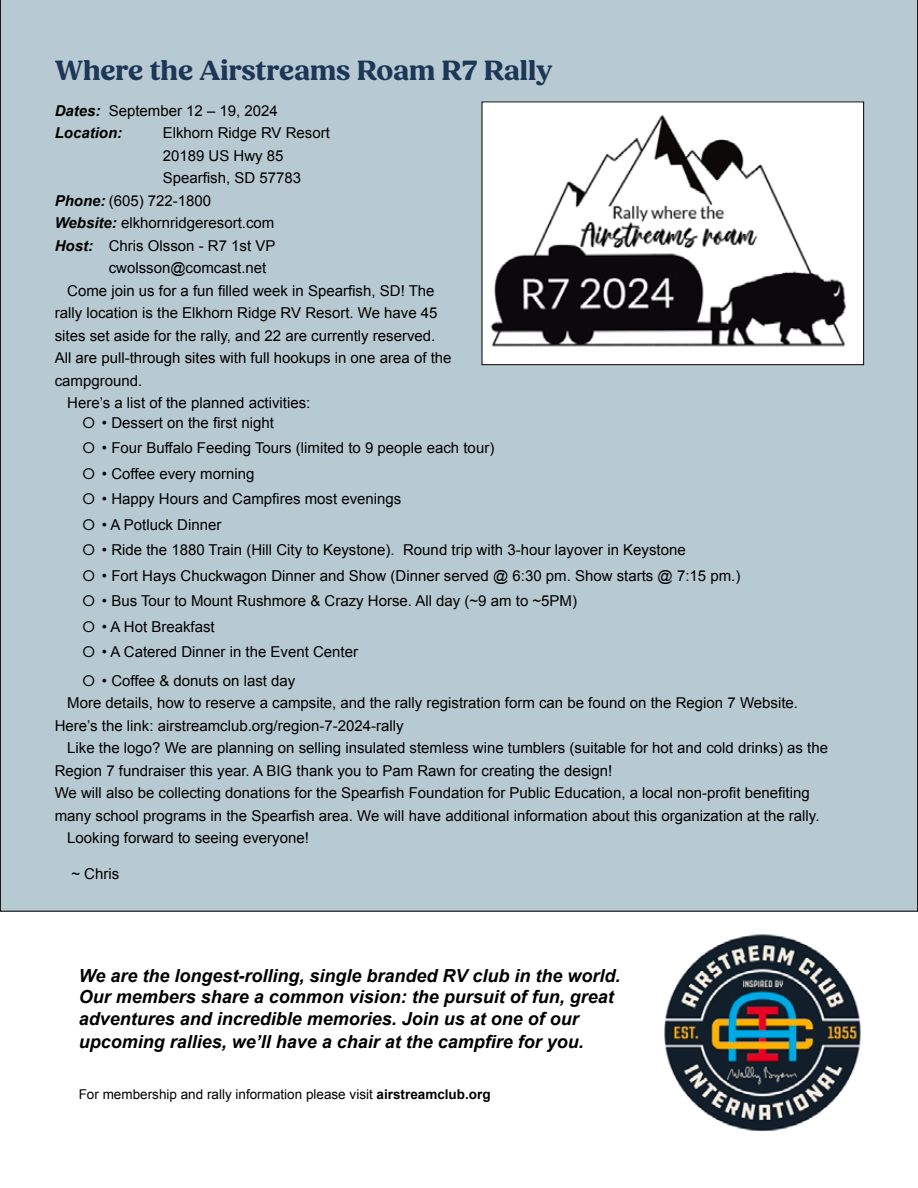
<style>
.page{position:relative;width:918px;height:1188px;background:#fff}
.page>*{position:absolute;margin:0;border:0;box-sizing:border-box;transform-origin:0 0}
.t1{font:700 28.5px "Fields";color:#1c3757}
.t2{font:italic 700 18px/21.6px "Arial";color:#000}
.t3{font:15px/22.5px "Arial";color:#000}
.t4{font:13.5px "Arial";color:#000}
.s1{font-weight:700;font-style:italic}
.s2{font-family:"Elza Text"}
.s3{font-weight:700}
</style>
<div class="page">
<img style="left:664px;top:934px;width:197px;height:198px">
<div style="left:0;top:0;width:918px;height:912px;background:#b7c9d1"></div>
<img style="left:484px;top:104px;width:378px;height:259px">
<div style="left:482px;top:102px;width:382px;height:263px;border:1px solid #000"></div>
<h1 class="t1" style="left:55px;top:53px;width:499px">Where the Airstreams Roam R7 Rally</h1>
<p class="t3" style="left:55px;top:99px;width:225px"><span class="s1">Dates:</span> September 12 – 19, 2024<br><span class="s1">Location:</span></p>
<p class="t3" style="left:163px;top:122px;width:169px">Elkhorn Ridge RV Resort</p>
<p class="t3" style="left:163px;top:144px;width:122px">20189 US Hwy 85</p>
<p class="t3" style="left:163px;top:167px;width:140px">Spearfish, SD 57783</p>
<p class="t3" style="left:55px;top:189px;width:158px"><span class="s1">Phone:</span> (605) 722-1800</p>
<p class="t3" style="left:55px;top:212px;width:221px"><span class="s1">Website:</span> elkhornridgeresort.com</p>
<p class="t3" style="left:55px;top:234px;width:222px"><span class="s1">Host:</span> Chris Olsson - R7 1st VP</p>
<p class="t3" style="left:109px;top:257px;width:159px">cwolsson@comcast.net</p>
<p class="t3" style="left:67px;top:279px;width:369px">Come join us for a fun filled week in Spearfish, SD! The</p>
<p class="t3" style="left:55px;top:302px;width:384px">rally location is the Elkhorn Ridge RV Resort. We have 45</p>
<p class="t3" style="left:55px;top:324px;width:382px">sites set aside for the rally, and 22 are currently reserved.</p>
<p class="t3" style="left:55px;top:347px;width:398px">All are pull-through sites with full hookups in one area of the</p>
<p class="t3" style="left:55px;top:369px;width:89px">campground.</p>
<p class="t3" style="left:67px;top:392px;width:245px">Here’s a list of the planned activities:</p>
<p class="t3" style="left:83px;top:411px;width:193px"><span class="s2">○</span> • Dessert on the first night</p>
<p class="t3" style="left:83px;top:437px;width:413px"><span class="s2">○</span> • Four Buffalo Feeding Tours (limited to 9 people each tour)</p>
<p class="t3" style="left:83px;top:462px;width:173px"><span class="s2">○</span> • Coffee every morning</p>
<p class="t3" style="left:83px;top:488px;width:320px"><span class="s2">○</span> • Happy Hours and Campfires most evenings</p>
<p class="t3" style="left:83px;top:513px;width:140px"><span class="s2">○</span> • A Potluck Dinner</p>
<p class="t3" style="left:83px;top:539px;width:605px"><span class="s2">○</span> • Ride the 1880 Train (Hill City to Keystone). Round trip with 3-hour layover in Keystone</p>
<p class="t3" style="left:83px;top:564px;width:659px"><span class="s2">○</span> • Fort Hays Chuckwagon Dinner and Show (Dinner served @ 6:30 pm. Show starts @ 7:15 pm.)</p>
<p class="t3" style="left:83px;top:590px;width:496px"><span class="s2">○</span> • Bus Tour to Mount Rushmore &amp; Crazy Horse. All day (~9 am to ~5PM)</p>
<p class="t3" style="left:83px;top:615px;width:134px"><span class="s2">○</span> • A Hot Breakfast</p>
<p class="t3" style="left:83px;top:641px;width:277px"><span class="s2">○</span> • A Catered Dinner in the Event Center</p>
<p class="t3" style="left:83px;top:669px;width:214px"><span class="s2">○</span> • Coffee &amp; donuts on last day</p>
<p class="t3" style="left:67px;top:692px;width:732px">More details, how to reserve a campsite, and the rally registration form can be found on the Region 7 Website.</p>
<p class="t3" style="left:55px;top:714px;width:350px">Here’s the link: airstreamclub.org/region-7-2024-rally</p>
<p class="t3" style="left:67px;top:737px;width:762px">Like the logo? We are planning on selling insulated stemless wine tumblers (suitable for hot and cold drinks) as the</p>
<p class="t3" style="left:55px;top:759px;width:559px">Region 7 fundraiser this year. A BIG thank you to Pam Rawn for creating the design!</p>
<p class="t3" style="left:55px;top:782px;width:757px">We will also be collecting donations for the Spearfish Foundation for Public Education, a local non-profit benefiting</p>
<p class="t3" style="left:55px;top:804px;width:766px">many school programs in the Spearfish area. We will have additional information about this organization at the rally.</p>
<p class="t3" style="left:67px;top:827px;width:243px">Looking forward to seeing everyone!</p>
<p class="t3" style="left:71px;top:863px;width:49px">~ Chris</p>
<p class="t2" style="left:79px;top:965px;width:543px">We are the longest-rolling, single branded RV club in the world.<br>Our members share a common vision: the pursuit of fun, great adventures and incredible memories. Join us at one of our</p>
<p class="t2" style="left:79px;top:1032px;width:507px">upcoming rallies, we’ll have a chair at the campfire for you.</p>
<p class="t4" style="left:79px;top:1086px;width:413px">For membership and rally information please visit <span class="s3">airstreamclub.org</span></p>
</div>
